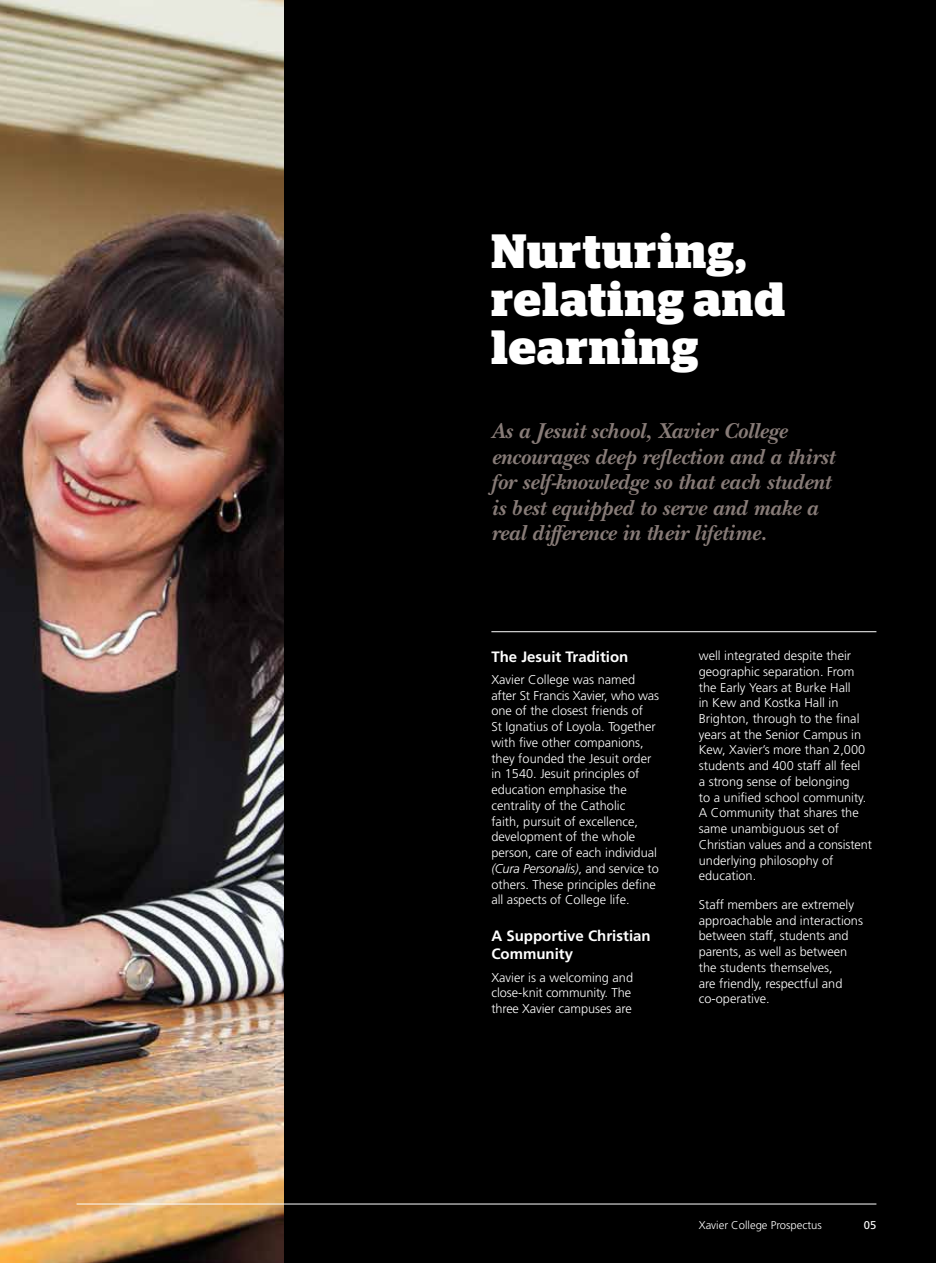
<style>
.page{position:relative;width:936px;height:1263px;background:#fff}
.page>*{position:absolute;margin:0;border:0;box-sizing:border-box;transform-origin:0 0}
.t1{font:700 48px/48px "Stag";letter-spacing:.03em;color:#fff}
.t2{font:italic 700 22.5px/25.5px "New Baskerville";color:#877b77}
.t3{font:700 15px/18px "Frutiger";color:#fff}
.t4{font:300 12.75px/15.8px "Frutiger";color:#fff}
.t5{font:300 11.25px "Frutiger";color:#fff}
.t6{font:11.25px "Frutiger";color:#fff}
.s1{font-style:italic}
</style>
<div class="page">
<div style="left:278px;top:0;width:657px;height:1263px;background:#000"></div>
<hr style="left:491px;top:631px;width:385px;height:1px;background:#fff">
<img style="left:0;top:0;width:284px;height:1263px">
<hr style="left:77px;top:1203px;width:799px;height:1px;background:#fff">
<h1 class="t1" style="left:491px;top:227px;width:295px">Nurturing, relating and learning</h1>
<h2 class="t2" style="left:491px;top:418px;width:344px">As a Jesuit school, Xavier College encourages deep reflection and a thirst for self-knowledge so that each student is best equipped to serve and make a real difference in their lifetime.</h2>
<p class="t3" style="left:491px;top:647px;width:138px">The Jesuit Tradition</p>
<p class="t4" style="left:491px;top:671px;width:169px">Xavier College was named after St Francis Xavier, who was one of the closest friends of<br>St Ignatius of Loyola. Together with five other companions, they founded the Jesuit order in 1540. Jesuit principles of education emphasise the centrality of the Catholic<br>faith, pursuit of excellence, development of the whole person, care of each individual <span class="s1">(Cura Personalis)</span>, and service to others. These principles define all aspects of College life.</p>
<p class="t3" style="left:491px;top:927px;width:161px">A Supportive Christian<br>Community</p>
<p class="t4" style="left:491px;top:969px;width:143px">Xavier is a welcoming and close-knit community. The three Xavier campuses are</p>
<p class="t4" style="left:698px;top:648px;width:175px">well integrated despite their geographic separation. From the Early Years at Burke Hall<br>in Kew and Kostka Hall in<br>Brighton, through to the final years at the Senior Campus in<br>Kew, Xavier’s more than 2,000 students and 400 staff all feel<br>a strong sense of belonging<br>to a unified school community.<br>A Community that shares the same unambiguous set of<br>Christian values and a consistent underlying philosophy of education.</p>
<p class="t4" style="left:698px;top:897px;width:166px">Staff members are extremely approachable and interactions between staff, students and parents, as well as between the students themselves,<br>are friendly, respectful and co-operative.</p>
<p class="t5" style="left:698px;top:1219px;width:124px">Xavier College Prospectus</p>
<p class="t6" style="left:863px;top:1219px;width:14px">05</p>
</div>
